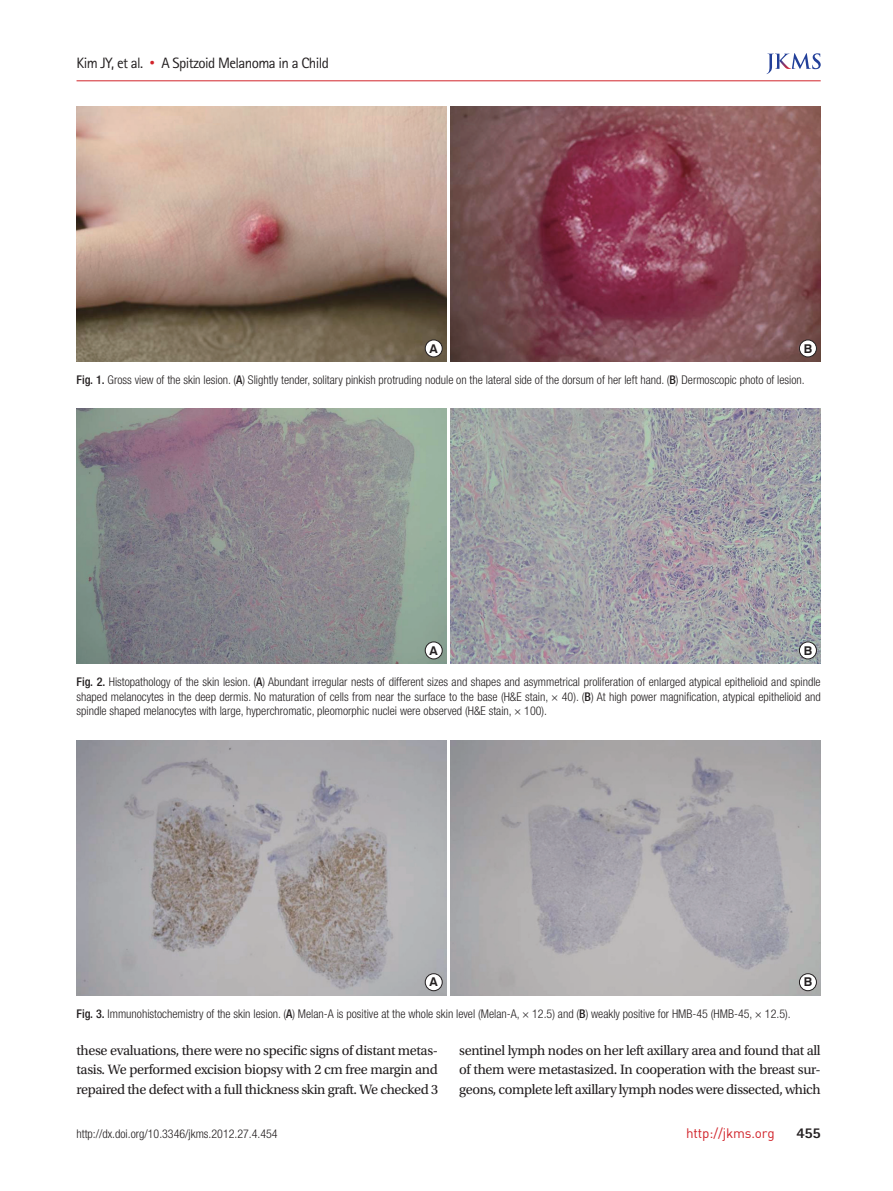
<style>
.page{position:relative;width:893px;height:1191px;background:#fff}
.page>*{position:absolute;margin:0;border:0;box-sizing:border-box;transform-origin:0 0}
.t1{font:15px "Rotis Sans Serif Std";letter-spacing:-.04em;color:#231f20}
.t2{font:800 15px "Rotis Sans Serif Std";color:#231f20}
.t3{font:14.25px/19.5px "Utopia Std";letter-spacing:-.025em;color:#231f20;text-align:justify}
.t4{font:13.5px "Dinreg";letter-spacing:-.01em;color:#d1232a}
.t5{font:700 12.15px "Swiss 721 BT";color:#231f20}
.t6{font:300 condensed 12px/14.4px "Helvetica Neue LT Std";color:#231f20;text-align:justify}
.s1{font-family:"Dotum";color:#d1232a}
.s2{font-weight:500}
</style>
<div class="page">
<hr style="left:77px;top:80px;width:744px;height:1px;background:#d1232a">
<svg style="left:766px;top:53px;width:55px;height:21px"></svg>
<img style="left:77px;top:106px;width:369px;height:255px">
<img style="left:451px;top:106px;width:370px;height:255px">
<div style="left:425px;top:340px;width:17px;height:17px;background:#fff;border-radius:50%"></div>
<div style="left:425px;top:340px;width:17px;height:17px;border:1px solid #231f20;border-radius:50%"></div>
<div style="left:799px;top:340px;width:17px;height:17px;background:#fff;border-radius:50%"></div>
<div style="left:799px;top:340px;width:18px;height:17px;border:1px solid #231f20;border-radius:50%"></div>
<img style="left:77px;top:740px;width:369px;height:255px">
<img style="left:451px;top:740px;width:370px;height:255px">
<div style="left:425px;top:973px;width:17px;height:17px;background:#fff;border-radius:50%"></div>
<div style="left:425px;top:973px;width:17px;height:18px;border:1px solid #231f20;border-radius:50%"></div>
<div style="left:799px;top:973px;width:17px;height:17px;background:#fff;border-radius:50%"></div>
<div style="left:799px;top:973px;width:18px;height:18px;border:1px solid #231f20;border-radius:50%"></div>
<img style="left:77px;top:408px;width:369px;height:255px">
<img style="left:451px;top:408px;width:370px;height:255px">
<div style="left:425px;top:642px;width:17px;height:17px;background:#fff;border-radius:50%"></div>
<div style="left:425px;top:641px;width:17px;height:18px;border:1px solid #231f20;border-radius:50%"></div>
<div style="left:799px;top:642px;width:17px;height:17px;background:#fff;border-radius:50%"></div>
<div style="left:799px;top:641px;width:18px;height:18px;border:1px solid #231f20;border-radius:50%"></div>
<p class="t1" style="left:77px;top:54px;width:254px">Kim JY, et al. <span class="s1">•</span> A Spitzoid Melanoma in a Child</p>
<p class="t5" style="left:430px;top:341px;width:10px">A</p>
<p class="t5" style="left:804px;top:341px;width:10px">B</p>
<p class="t6" style="left:77px;top:373px;width:730px"><span class="s2">Fig. 1.</span> Gross view of the skin lesion. (<span class="s2">A</span>) Slightly tender, solitary pinkish protruding nodule on the lateral side of the dorsum of her left hand. (<span class="s2">B</span>) Dermoscopic photo of lesion.</p>
<p class="t5" style="left:430px;top:643px;width:10px">A</p>
<p class="t5" style="left:804px;top:643px;width:10px">B</p>
<p class="t6" style="left:77px;top:674px;width:746px"><span class="s2">Fig. 2.</span> Histopathology of the skin lesion. (<span class="s2">A</span>) Abundant irregular nests of different sizes and shapes and asymmetrical proliferation of enlarged atypical epithelioid and spindle shaped melanocytes in the deep dermis. No maturation of cells from near the surface to the base (H&amp;E stain, × 40). (<span class="s2">B</span>) At high power magnification, atypical epithelioid and spindle shaped melanocytes with large, hyperchromatic, pleomorphic nuclei were observed (H&amp;E stain, × 100).</p>
<p class="t5" style="left:430px;top:974px;width:10px">A</p>
<p class="t5" style="left:804px;top:974px;width:10px">B</p>
<p class="t6" style="left:77px;top:1006px;width:716px"><span class="s2">Fig. 3.</span> Immunohistochemistry of the skin lesion. (<span class="s2">A</span>) Melan-A is positive at the whole skin level (Melan-A, × 12.5) and (<span class="s2">B</span>) weakly positive for HMB-45 (HMB-45, × 12.5).</p>
<p class="t3" style="left:77px;top:1040px;width:363px">these evaluations, there were no specific signs of distant metas&shy;tasis. We performed excision biopsy with 2 cm free margin and repaired the defect with a full thickness skin graft. We checked 3</p>
<p class="t3" style="left:459px;top:1040px;width:363px">sentinel lymph nodes on her left axillary area and found that all of them were metastasized. In cooperation with the breast sur&shy;geons, complete left axillary lymph nodes were dissected, which</p>
<p class="t6" style="left:77px;top:1126px;width:203px">http://dx.doi.org/10.3346/jkms.2012.27.4.454</p>
<p class="t4" style="left:686px;top:1124px;width:90px">http://jkms.org</p>
<p class="t2" style="left:796px;top:1123px;width:26px">455</p>
</div>
